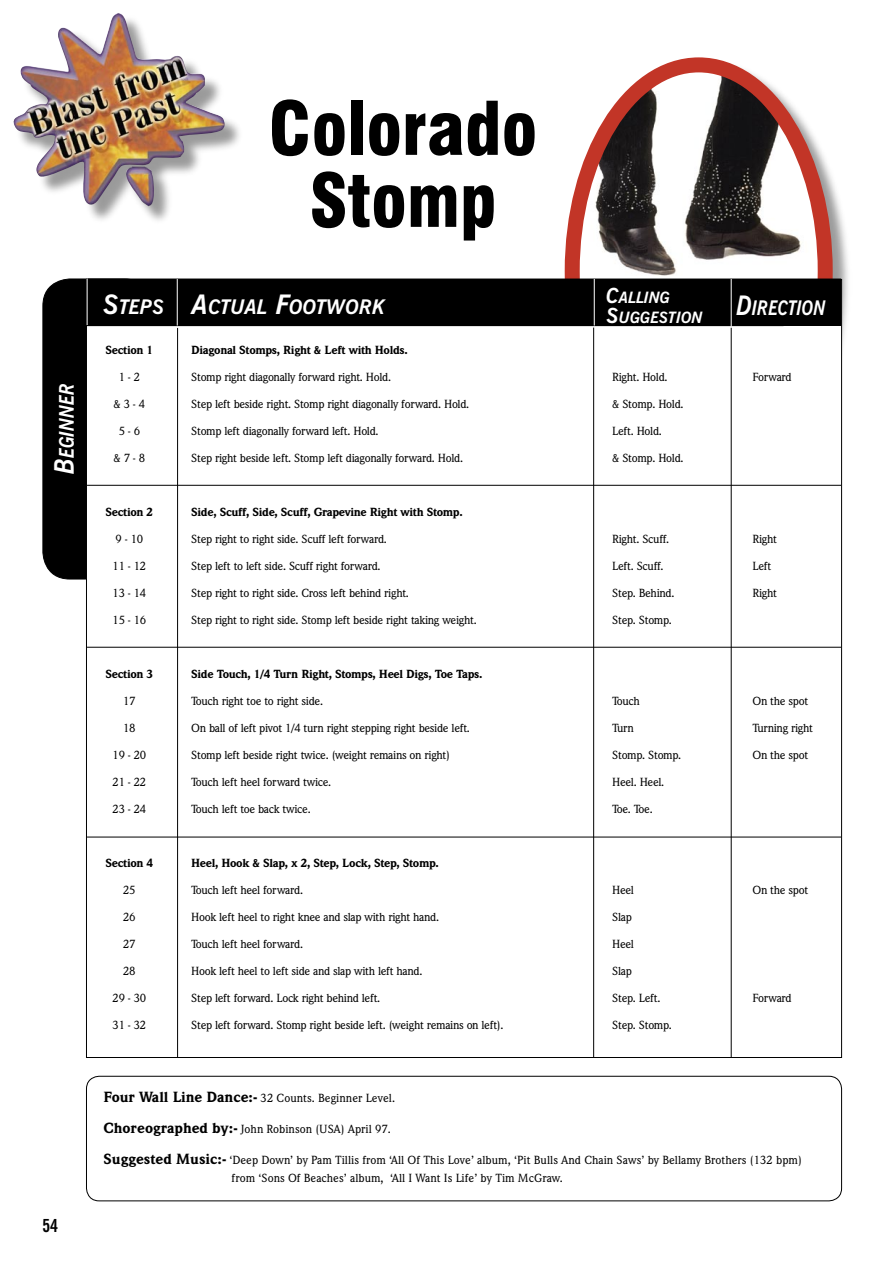
<style>
.page{position:relative;width:893px;height:1263px;background:#fff}
.page>*{position:absolute;margin:0;border:0;box-sizing:border-box;transform-origin:0 0}
.t1{font:900 condensed 72px/72px "Swiss 721 BT";color:#000;text-align:center}
.t2{font:italic 700 20.25px "News Gothic BT";color:#fff}
.t3{font:italic 700 20.25px "News Gothic BT";color:#fff;scale:.85 1}
.t4{font:italic 700 20.25px "News Gothic BT";color:#fff;scale:.9 1}
.t5{font:700 condensed 18px "News Gothic BT";color:#000}
.t6{font:italic 700 15.75px "News Gothic BT";color:#fff}
.t7{font:500 12px "Weidemann IT Cby BT";letter-spacing:-.03em;color:#000}
.t8{font:500 12px "Weidemann IT Cby BT";color:#000}
.t9{font:900 12px "Weidemann IT Cby BT";letter-spacing:-.03em;color:#000}
.s1{font-size:27px}
.s2{font-size:21px}
.s3{font-weight:900;font-size:15px}
</style>
<div class="page">
<div style="left:42px;top:278px;width:110px;height:301px;background:#000"></div>
<div style="left:566px;top:59px;width:287px;height:446px;background:#000;opacity:.4"></div>
<img style="left:580px;top:68px;width:245px;height:211px">
<div style="left:565px;top:57px;width:268px;height:428px;border:15px solid #c23527;border-radius:50%"></div>
<div style="left:86px;top:280px;width:756px;height:777px;background:#fff"></div>
<img style="left:13px;top:13px;width:219px;height:203px">
<div style="left:86px;top:279px;width:755px;height:46px;background:#000"></div>
<div style="left:86px;top:279px;width:755px;height:47px;border:1px solid #000"></div>
<hr style="left:177px;top:279px;width:1px;height:46px;background:#fff">
<hr style="left:731px;top:279px;width:1px;height:47px;background:#fff">
<hr style="left:594px;top:279px;width:1px;height:46px;background:#fff">
<hr style="left:87px;top:485px;width:754px;height:1px;background:#000">
<hr style="left:87px;top:647px;width:754px;height:1px;background:#000">
<svg style="left:86px;top:1075px;width:756px;height:126px"></svg>
<hr style="left:177px;top:328px;width:1px;height:730px;background:#000">
<hr style="left:593px;top:328px;width:1px;height:729px;background:#000">
<hr style="left:731px;top:328px;width:1px;height:729px;background:#000">
<hr style="left:87px;top:837px;width:754px;height:1px;background:#000">
<hr style="left:87px;top:279px;width:1px;height:46px;background:#fff">
<p class="t4" style="left:54px;top:474px;width:102px;rotate:-90deg"><span class="s1">B</span>EGINNER</p>
<p class="t5" style="left:43px;top:1215px;width:17px">54</p>
<p class="t1" style="left:269px;top:93px;width:270px">Colorado<br>Stomp</p>
<p class="t6" style="left:606px;top:288px;width:65px"><span class="s2">C</span>ALLING</p>
<p class="t6" style="left:606px;top:308px;width:98px"><span class="s2">S</span>UGGESTION</p>
<p class="t2" style="left:103px;top:294px;width:63px"><span class="s1">S</span>TEPS</p>
<p class="t2" style="left:192px;top:294px;width:194px"><span class="s1">A</span>CTUAL <span class="s1">F</span>OOTWORK</p>
<p class="t3" style="left:736px;top:296px;width:107px"><span class="s1">D</span>IRECTION</p>
<p class="t9" style="left:106px;top:342px;width:49px">Section 1</p>
<p class="t9" style="left:191px;top:342px;width:218px">Diagonal Stomps, Right &amp; Left with Holds.</p>
<p class="t7" style="left:119px;top:370px;width:23px">1 - 2</p>
<p class="t7" style="left:191px;top:370px;width:202px">Stomp right diagonally forward right. Hold.</p>
<p class="t7" style="left:612px;top:370px;width:57px">Right. Hold.</p>
<p class="t7" style="left:753px;top:370px;width:41px">Forward</p>
<p class="t7" style="left:114px;top:397px;width:33px">&amp; 3 - 4</p>
<p class="t7" style="left:191px;top:397px;width:280px">Step left beside right. Stomp right diagonally forward. Hold.</p>
<p class="t7" style="left:612px;top:397px;width:73px">&amp; Stomp. Hold.</p>
<p class="t7" style="left:119px;top:424px;width:23px">5 - 6</p>
<p class="t7" style="left:191px;top:424px;width:189px">Stomp left diagonally forward left. Hold.</p>
<p class="t7" style="left:612px;top:424px;width:51px">Left. Hold.</p>
<p class="t7" style="left:114px;top:451px;width:33px">&amp; 7 - 8</p>
<p class="t7" style="left:191px;top:451px;width:273px">Step right beside left. Stomp left diagonally forward. Hold.</p>
<p class="t7" style="left:612px;top:451px;width:73px">&amp; Stomp. Hold.</p>
<p class="t9" style="left:106px;top:504px;width:49px">Section 2</p>
<p class="t9" style="left:191px;top:504px;width:273px">Side, Scuff, Side, Scuff, Grapevine Right with Stomp.</p>
<p class="t7" style="left:116px;top:532px;width:29px">9 - 10</p>
<p class="t7" style="left:191px;top:532px;width:197px">Step right to right side. Scuff left forward.</p>
<p class="t7" style="left:612px;top:532px;width:59px">Right. Scuff.</p>
<p class="t7" style="left:753px;top:532px;width:26px">Right</p>
<p class="t7" style="left:113px;top:559px;width:35px">11 - 12</p>
<p class="t7" style="left:191px;top:559px;width:191px">Step left to left side. Scuff right forward.</p>
<p class="t7" style="left:612px;top:559px;width:53px">Left. Scuff.</p>
<p class="t7" style="left:753px;top:559px;width:20px">Left</p>
<p class="t7" style="left:113px;top:586px;width:35px">13 - 14</p>
<p class="t7" style="left:191px;top:586px;width:219px">Step right to right side. Cross left behind right.</p>
<p class="t7" style="left:612px;top:586px;width:64px">Step. Behind.</p>
<p class="t7" style="left:753px;top:586px;width:26px">Right</p>
<p class="t7" style="left:113px;top:613px;width:35px">15 - 16</p>
<p class="t7" style="left:191px;top:613px;width:287px">Step right to right side. Stomp left beside right taking weight.</p>
<p class="t7" style="left:612px;top:613px;width:61px">Step. Stomp.</p>
<p class="t9" style="left:106px;top:666px;width:49px">Section 3</p>
<p class="t9" style="left:191px;top:666px;width:293px">Side Touch, 1/4 Turn Right, Stomps, Heel Digs, Toe Taps.</p>
<p class="t7" style="left:123px;top:694px;width:14px">17</p>
<p class="t7" style="left:191px;top:694px;width:133px">Touch right toe to right side.</p>
<p class="t7" style="left:612px;top:694px;width:29px">Touch</p>
<p class="t7" style="left:753px;top:694px;width:57px">On the spot</p>
<p class="t7" style="left:123px;top:721px;width:14px">18</p>
<p class="t7" style="left:191px;top:721px;width:280px">On ball of left pivot 1/4 turn right stepping right beside left.</p>
<p class="t7" style="left:612px;top:721px;width:23px">Turn</p>
<p class="t7" style="left:753px;top:721px;width:62px">Turning right</p>
<p class="t7" style="left:113px;top:748px;width:35px">19 - 20</p>
<p class="t7" style="left:191px;top:748px;width:260px">Stomp left beside right twice. (weight remains on right)</p>
<p class="t7" style="left:612px;top:748px;width:71px">Stomp. Stomp.</p>
<p class="t7" style="left:753px;top:748px;width:57px">On the spot</p>
<p class="t7" style="left:113px;top:775px;width:35px">21 - 22</p>
<p class="t7" style="left:191px;top:775px;width:142px">Touch left heel forward twice.</p>
<p class="t7" style="left:612px;top:775px;width:54px">Heel. Heel.</p>
<p class="t7" style="left:113px;top:802px;width:35px">23 - 24</p>
<p class="t7" style="left:191px;top:802px;width:121px">Touch left toe back twice.</p>
<p class="t7" style="left:612px;top:802px;width:42px">Toe. Toe.</p>
<p class="t9" style="left:106px;top:855px;width:49px">Section 4</p>
<p class="t9" style="left:191px;top:855px;width:249px">Heel, Hook &amp; Slap, x 2, Step, Lock, Step, Stomp.</p>
<p class="t7" style="left:123px;top:883px;width:14px">25</p>
<p class="t7" style="left:191px;top:883px;width:113px">Touch left heel forward.</p>
<p class="t7" style="left:612px;top:883px;width:23px">Heel</p>
<p class="t7" style="left:753px;top:883px;width:57px">On the spot</p>
<p class="t7" style="left:123px;top:910px;width:14px">26</p>
<p class="t7" style="left:191px;top:910px;width:249px">Hook left heel to right knee and slap with right hand.</p>
<p class="t7" style="left:612px;top:910px;width:21px">Slap</p>
<p class="t7" style="left:123px;top:937px;width:14px">27</p>
<p class="t7" style="left:191px;top:937px;width:113px">Touch left heel forward.</p>
<p class="t7" style="left:612px;top:937px;width:23px">Heel</p>
<p class="t7" style="left:123px;top:964px;width:14px">28</p>
<p class="t7" style="left:191px;top:964px;width:233px">Hook left heel to left side and slap with left hand.</p>
<p class="t7" style="left:612px;top:964px;width:21px">Slap</p>
<p class="t7" style="left:113px;top:991px;width:35px">29 - 30</p>
<p class="t7" style="left:191px;top:991px;width:191px">Step left forward. Lock right behind left.</p>
<p class="t7" style="left:612px;top:991px;width:50px">Step. Left.</p>
<p class="t7" style="left:753px;top:991px;width:41px">Forward</p>
<p class="t7" style="left:113px;top:1018px;width:35px">31 - 32</p>
<p class="t7" style="left:191px;top:1018px;width:314px">Step left forward. Stomp right beside left. (weight remains on left).</p>
<p class="t7" style="left:612px;top:1018px;width:61px">Step. Stomp.</p>
<p class="t8" style="left:103px;top:1091px;width:293px"><span class="s3">Four Wall Line Dance:-</span> 32 Counts. Beginner Level.</p>
<p class="t8" style="left:103px;top:1121px;width:289px"><span class="s3">Choreographed by:-</span> John Robinson (USA) April 97.</p>
<p class="t8" style="left:103px;top:1152px;width:700px"><span class="s3">Suggested Music:-</span> ‘Deep Down’ by Pam Tillis from ‘All Of This Love’ album, ‘Pit Bulls And Chain Saws’ by Bellamy Brothers (132 bpm)</p>
<p class="t8" style="left:232px;top:1171px;width:333px">from ‘Sons Of Beaches’ album, ‘All I Want Is Life’ by Tim McGraw.</p>
</div>
